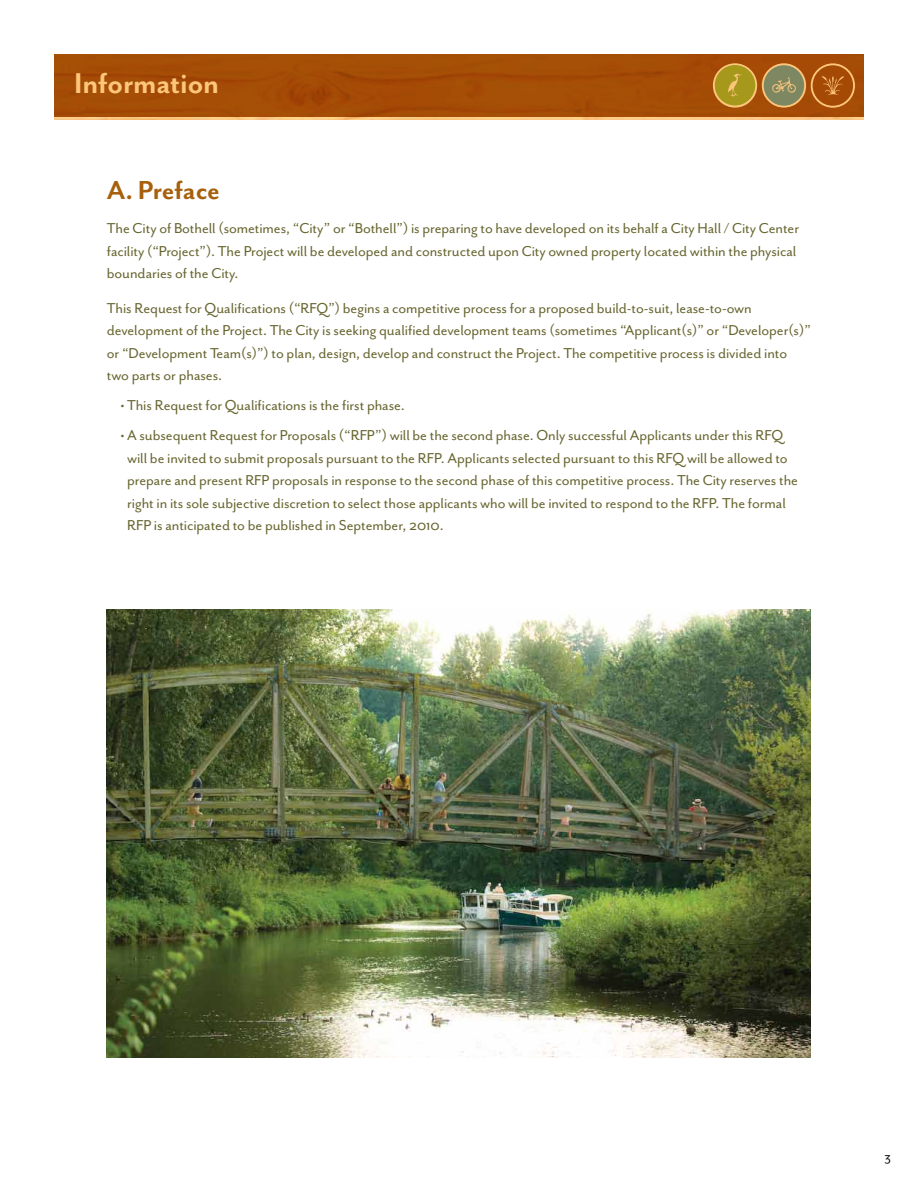
<style>
.page{position:relative;width:918px;height:1188px;background:#fff}
.page>*{position:absolute;margin:0;border:0;box-sizing:border-box;transform-origin:0 0}
.t1{font:33px "Mr Eaves San B";letter-spacing:-.005em;color:#fdc67b}
.t2{font:30px "Mr Eaves San B";letter-spacing:-.005em;color:#a7600c}
.t3{font:16.5px/22.5px "Mr Eaves San R";letter-spacing:-.005em;color:#67652f}
.t4{font:13.5px "Mr Eaves San R";color:#000}
</style>
<div class="page">
<img style="left:54px;top:117px;width:810px;height:3px">
<div style="left:54px;top:54px;width:810px;height:63px;background:#a54d06"></div>
<svg style="left:713px;top:63px;width:44px;height:45px"></svg>
<div style="left:715px;top:65px;width:40px;height:41px;background:#a5981b;border-radius:50%"></div>
<svg style="left:728px;top:74px;width:14px;height:23px"></svg>
<svg style="left:762px;top:63px;width:44px;height:45px"></svg>
<div style="left:764px;top:65px;width:40px;height:41px;background:#7d8862;border-radius:50%"></div>
<svg style="left:772px;top:77px;width:24px;height:16px"></svg>
<svg style="left:811px;top:63px;width:44px;height:45px"></svg>
<div style="left:813px;top:65px;width:40px;height:41px;background:#a54a05;border-radius:50%"></div>
<svg style="left:821px;top:76px;width:23px;height:19px"></svg>
<img style="left:107px;top:610px;width:704px;height:448px">
<h1 class="t1" style="left:74px;top:65px;width:146px">Information</h1>
<h2 class="t2" style="left:107px;top:173px;width:115px">A. Preface</h2>
<p class="t3" style="left:107px;top:217px;width:694px">The City of Bothell (sometimes, “City” or “Bothell”) is preparing to have developed on its behalf a City Hall / City Center facility (“Project”). The Project will be developed and constructed upon City owned property located within the physical boundaries of the City.</p>
<p class="t3" style="left:107px;top:297px;width:706px">This Request for Qualifications (“RFQ”) begins a competitive process for a proposed build-to-suit, lease-to-own development of the Project. The City is seeking qualified development teams (sometimes “Applicant(s)” or “Developer(s)” or “Development Team(s)”) to plan, design, develop and construct the Project. The competitive process is divided into two parts or phases.</p>
<p class="t3" style="left:120px;top:394px;width:286px">• This Request for Qualifications is the first phase.</p>
<p class="t3" style="left:127px;top:424px;width:672px;text-indent:-7px">• A subsequent Request for Proposals (“RFP”) will be the second phase. Only successful Applicants under this RFQ will be invited to submit proposals pursuant to the RFP. Applicants selected pursuant to this RFQ will be allowed to prepare and present RFP proposals in response to the second phase of this competitive process. The City reserves the right in its sole subjective discretion to select those applicants who will be invited to respond to the RFP. The formal RFP is anticipated to be published in September, 2010.</p>
<p class="t4" style="left:885px;top:1150px;width:8px">3</p>
</div>
